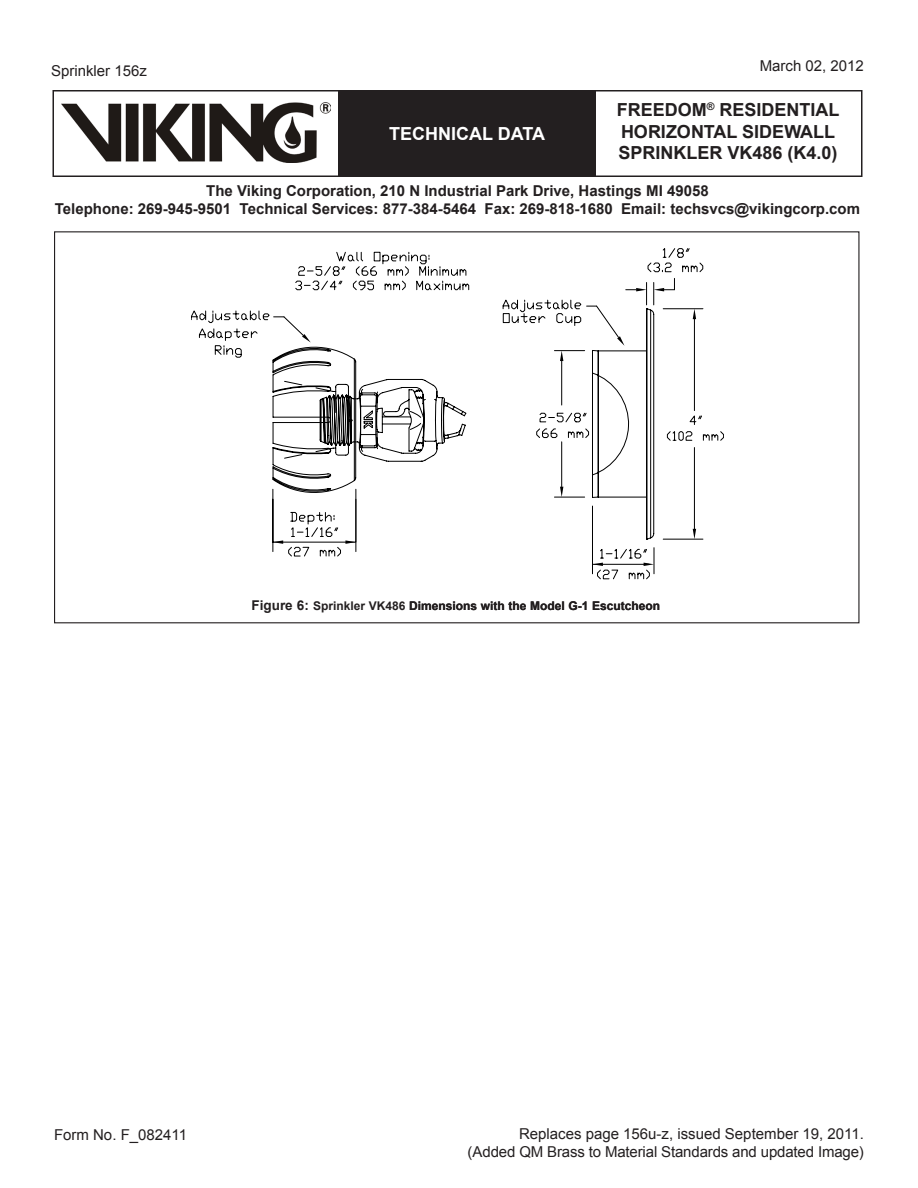
<style>
.page{position:relative;width:918px;height:1188px;background:#fff}
.page>*{position:absolute;margin:0;border:0;box-sizing:border-box;transform-origin:0 0}
.t1{font:700 18px/21.6px "Arial";color:#231f20}
.t2{font:700 18px "Arial";color:#fff}
.t3{font:700 15px/18px "Arial";color:#231f20;text-align:center}
.Right_Page_Number{font:15px "Arial";color:#231f20}
.Left_Date{font:15px "Arial";color:#231f20}
.Left_Page_Number{font:15px "Arial";color:#231f20}
.Center_-_Bold{font:700 12px "Arial";color:#231f20}
.s1{font-size:13.5px}
</style>
<div class="page">
<div style="left:52px;top:90px;width:810px;height:87px;border:2px solid #231f20"></div>
<div style="left:338px;top:91px;width:258px;height:85px;background:#231f20"></div>
<img style="left:62px;top:102px;width:268px;height:60px">
<svg style="left:191px;top:310px;width:79px;height:48px"></svg>
<svg style="left:272px;top:266px;width:48px;height:291px"></svg>
<svg style="left:273px;top:540px;width:10px;height:4px"></svg>
<svg style="left:320px;top:248px;width:383px;height:331px"></svg>
<svg style="left:377px;top:401px;width:89px;height:38px"></svg>
<p class="Left_Page_Number" style="left:51px;top:61px;width:97px">Sprinkler 156z</p>
<p class="t2" style="left:389px;top:121px;width:122px">TECHNICAL DATA</p>
<p class="Right_Page_Number" style="left:760px;top:56px;width:106px">March 02, 2012</p>
<p class="t1" style="left:617px;top:100px;width:224px">freedom<sup>®</sup> residential horizontal sidewall sprinkler Vk486 (k4.0)</p>
<p class="t3" style="left:55px;top:182px;width:807px">The Viking Corporation, 210 N Industrial Park Drive, Hastings MI 49058<br>Telephone: 269-945-9501 Technical Services: 877-384-5464 Fax: 269-818-1680 Email: techsvcs@vikingcorp.com</p>
<p class="Center_-_Bold" style="left:252px;top:598px;width:410px"><span class="s1">Figure 6:</span> Sprinkler VK486 Dimensions with the Model G-1 Escutcheon</p>
<p class="Left_Date" style="left:54px;top:1125px;width:135px">Form No. F_082411</p>
<p class="Right_Page_Number" style="left:519px;top:1124px;width:346px">Replaces page 156u-z, issued September 19, 2011.</p>
<p class="Right_Page_Number" style="left:468px;top:1142px;width:398px">(Added QM Brass to Material Standards and updated Image)</p>
</div>
